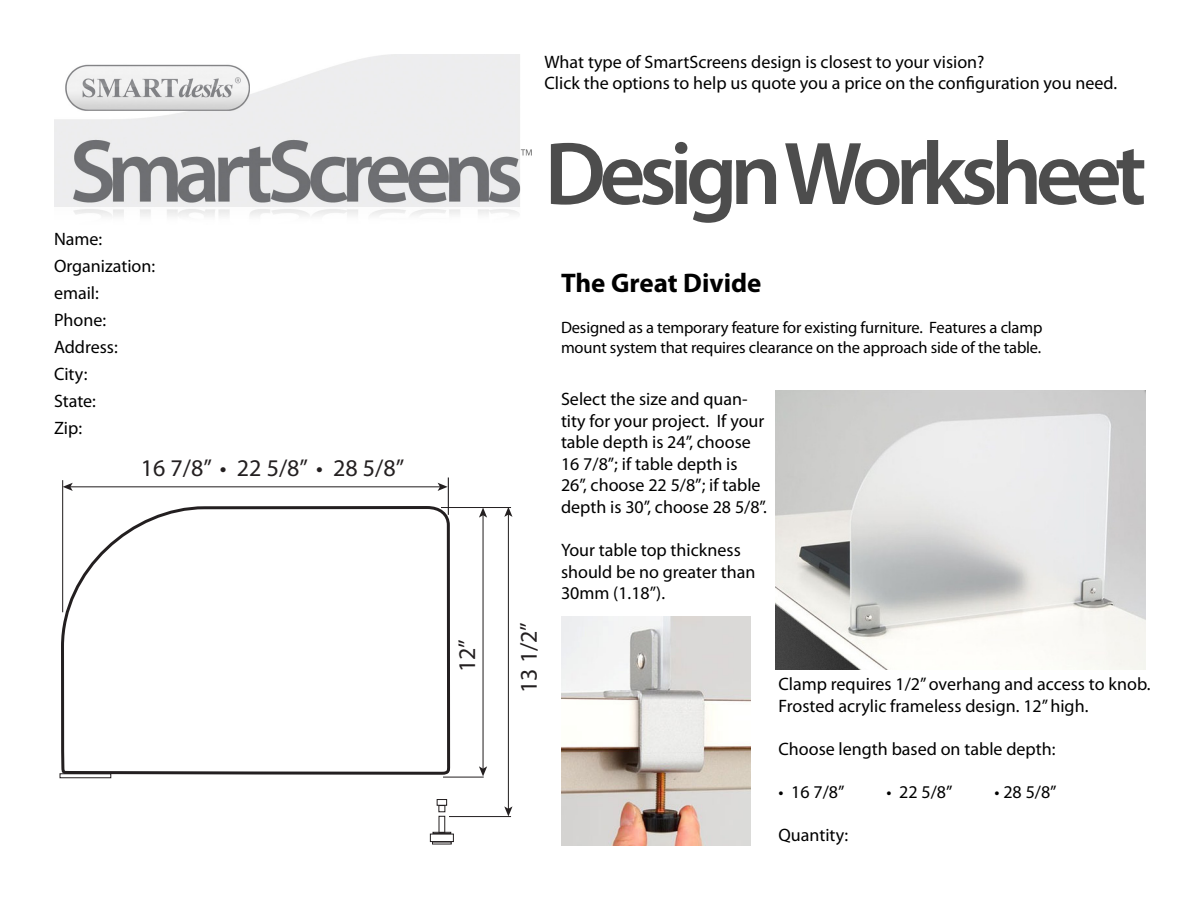
<style>
.page{position:relative;width:1200px;height:900px;background:#fff}
.page>*{position:absolute;margin:0;border:0;box-sizing:border-box;transform-origin:0 0}
.t1{font:600 90px "Myriad Pro";letter-spacing:-.075em;color:#4d4d4d}
.t2{font:700 27px "Myriad Pro";color:#000}
.t3{font:24px "Myriad Pro";color:#231f20}
.t4{font:18px/21.6px "Myriad Pro";color:#000}
.t5{font:16.5px/19.8px "Myriad Pro";letter-spacing:-.01em;color:#000}
</style>
<div class="page">
<img style="left:54px;top:54px;width:478px;height:162px">
<img style="left:775px;top:390px;width:371px;height:279px">
<img style="left:561px;top:616px;width:190px;height:230px">
<svg style="left:61px;top:505px;width:390px;height:271px"></svg>
<div style="left:60px;top:773px;width:51px;height:5px;border:1px solid #231f20"></div>
<div style="left:439px;top:816px;width:6px;height:17px;border:1px solid #231f20"></div>
<div style="left:430px;top:834px;width:24px;height:8px;border:1px solid #231f20"></div>
<svg style="left:433px;top:832px;width:18px;height:2px"></svg>
<div style="left:437px;top:799px;width:10px;height:7px;border:1px solid #231f20"></div>
<hr style="left:62px;top:480px;width:1px;height:132px;background:#231f20">
<hr style="left:448px;top:477px;width:1px;height:38px;background:#231f20">
<hr style="left:441px;top:507px;width:70px;height:1px;background:#231f20">
<hr style="left:443px;top:777px;width:41px;height:1px;background:#231f20">
<hr style="left:449px;top:816px;width:62px;height:1px;background:#231f20">
<hr style="left:70px;top:486px;width:371px;height:1px;background:#231f20">
<svg style="left:63px;top:483px;width:10px;height:8px"></svg>
<svg style="left:438px;top:483px;width:10px;height:8px"></svg>
<hr style="left:483px;top:515px;width:1px;height:254px;background:#231f20">
<svg style="left:479px;top:508px;width:8px;height:10px"></svg>
<svg style="left:479px;top:766px;width:8px;height:10px"></svg>
<hr style="left:508px;top:514px;width:1px;height:295px;background:#231f20">
<svg style="left:504px;top:507px;width:9px;height:10px"></svg>
<svg style="left:504px;top:806px;width:9px;height:10px"></svg>
<p class="t4" style="left:54px;top:228px;width:50px">Name:</p>
<p class="t4" style="left:54px;top:255px;width:103px">Organization:</p>
<p class="t4" style="left:54px;top:282px;width:46px">email:</p>
<p class="t4" style="left:54px;top:309px;width:54px">Phone:</p>
<p class="t4" style="left:54px;top:336px;width:65px">Address:</p>
<p class="t4" style="left:54px;top:363px;width:35px">City:</p>
<p class="t4" style="left:54px;top:390px;width:44px">State:</p>
<p class="t4" style="left:54px;top:417px;width:30px">Zip:</p>
<p class="t3" style="left:141px;top:455px;width:265px">16 7/8” • 22 5/8” • 28 5/8”</p>
<p class="t3" style="left:454px;top:672px;width:35px;rotate:-90deg">12”</p>
<p class="t4" style="left:544px;top:51px;width:442px">What type of SmartScreens design is closest to your vision?</p>
<p class="t4" style="left:544px;top:73px;width:574px">Click the options to help us quote you a price on the configuration you need.</p>
<p class="t1" style="left:544px;top:124px;width:604px">Design Worksheet</p>
<p class="t2" style="left:561px;top:268px;width:202px">The Great Divide</p>
<p class="t5" style="left:561px;top:318px;width:483px">Designed as a temporary feature for existing furniture. Features a clamp mount system that requires clearance on the approach side of the table.</p>
<p class="t3" style="left:516px;top:693px;width:73px;rotate:-90deg">13 1/2”</p>
<p class="t4" style="left:561px;top:389px;width:207px">Select the size and quan&shy;tity for your project. If your table depth is 24”, choose<br>16 7/8”; if table depth is<br>26”, choose 22 5/8”; if table depth is 30”, choose 28 5/8”.</p>
<p class="t4" style="left:561px;top:540px;width:196px">Your table top thickness should be no greater than<br>30mm (1.18”).</p>
<p class="t4" style="left:778px;top:674px;width:374px">Clamp requires 1/2” overhang and access to knob.</p>
<p class="t4" style="left:778px;top:695px;width:311px">Frosted acrylic frameless design. 12” high.</p>
<p class="t4" style="left:778px;top:738px;width:279px">Choose length based on table depth:</p>
<p class="t4" style="left:778px;top:782px;width:68px">• 16 7/8”</p>
<p class="t4" style="left:886px;top:782px;width:68px">• 22 5/8”</p>
<p class="t4" style="left:994px;top:782px;width:64px">• 28 5/8”</p>
<p class="t4" style="left:778px;top:825px;width:71px">Quantity:</p>
</div>
